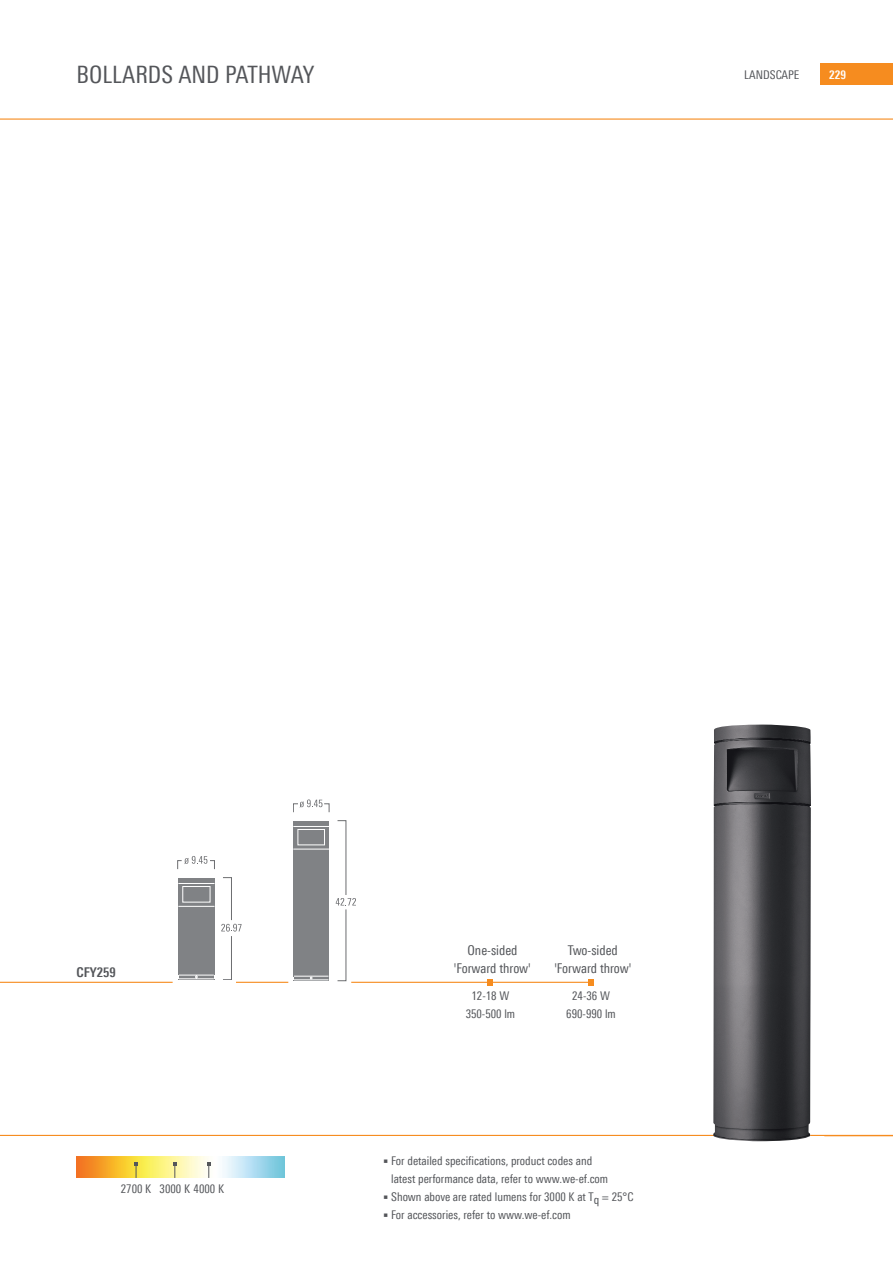
<style>
.page{position:relative;width:893px;height:1263px;background:#fff}
.page>*{position:absolute;margin:0;border:0;box-sizing:border-box;transform-origin:0 0}
.t1{font:24px "Linotype Univers 420 Cn";color:#54565a}
.Projector_title_116{font:13.5px/18px "Linotype Univers 420 Cn";color:#54565a;text-align:center}
.product_caption{font:700 13.5px "Linotype Univers 620 Cn";color:#54565a}
.W_and_L{font:12px/18px "Linotype Univers 420 Cn";color:#54565a;text-align:center}
.t2{font:700 12px "Linotype Univers 620 Cn";color:#fff}
</style>
<div class="page">
<hr style="left:0;top:0;width:1px;height:1263px;background:#54565a">
<div style="left:821px;top:64px;width:72px;height:21px;background:#f68c1f"></div>
<hr style="left:0;top:118px;width:893px;height:2px;background:#f68c1f">
<hr style="left:0;top:1135px;width:893px;height:1px;background:#f68c1f">
<img style="left:77px;top:1157px;width:208px;height:21px">
<svg style="left:173px;top:1163px;width:3px;height:15px"></svg>
<svg style="left:135px;top:1163px;width:3px;height:15px"></svg>
<svg style="left:207px;top:1163px;width:3px;height:15px"></svg>
<svg style="left:487px;top:979px;width:6px;height:6px"></svg>
<svg style="left:588px;top:979px;width:6px;height:6px"></svg>
<hr style="left:0;top:982px;width:173px;height:1px;background:#f68c1f">
<img style="left:713px;top:724px;width:98px;height:417px">
<svg style="left:293px;top:799px;width:63px;height:182px"></svg>
<svg style="left:177px;top:856px;width:65px;height:124px"></svg>
<hr style="left:236px;top:982px;width:52px;height:1px;background:#f68c1f">
<hr style="left:351px;top:982px;width:240px;height:1px;background:#f68c1f">
<p class="t1" style="left:77px;top:61px;width:239px">BOLLARDS AND PATHWAY</p>
<p class="W_and_L" style="left:744px;top:65px;width:57px">LANDSCAPE</p>
<p class="t2" style="left:829px;top:67px;width:18px">229</p>
<p class="product_caption" style="left:77px;top:964px;width:41px">CFY259</p>
<p class="W_and_L" style="left:121px;top:1179px;width:32px">2700 K</p>
<p class="W_and_L" style="left:160px;top:1179px;width:66px">3000 K 4000 K</p>
<p class="Projector_title_116" style="left:454px;top:941px;width:79px">One-sided 'Forward throw'</p>
<p class="Projector_title_116" style="left:554px;top:941px;width:79px">Two-sided 'Forward throw'</p>
<p class="W_and_L" style="left:466px;top:987px;width:51px">12-18 W<br>350-500 lm</p>
<p class="W_and_L" style="left:566px;top:987px;width:51px">24-36 W<br>690-990 lm</p>
<p class="W_and_L" style="left:391px;top:1152px;width:244px;text-align:left">For detailed specifications, product codes and<br>latest performance data, refer to www.we-ef.com Shown above are rated lumens for 3000 K at Tq = 25°C For accessories, refer to www.we-ef.com</p>
</div>
